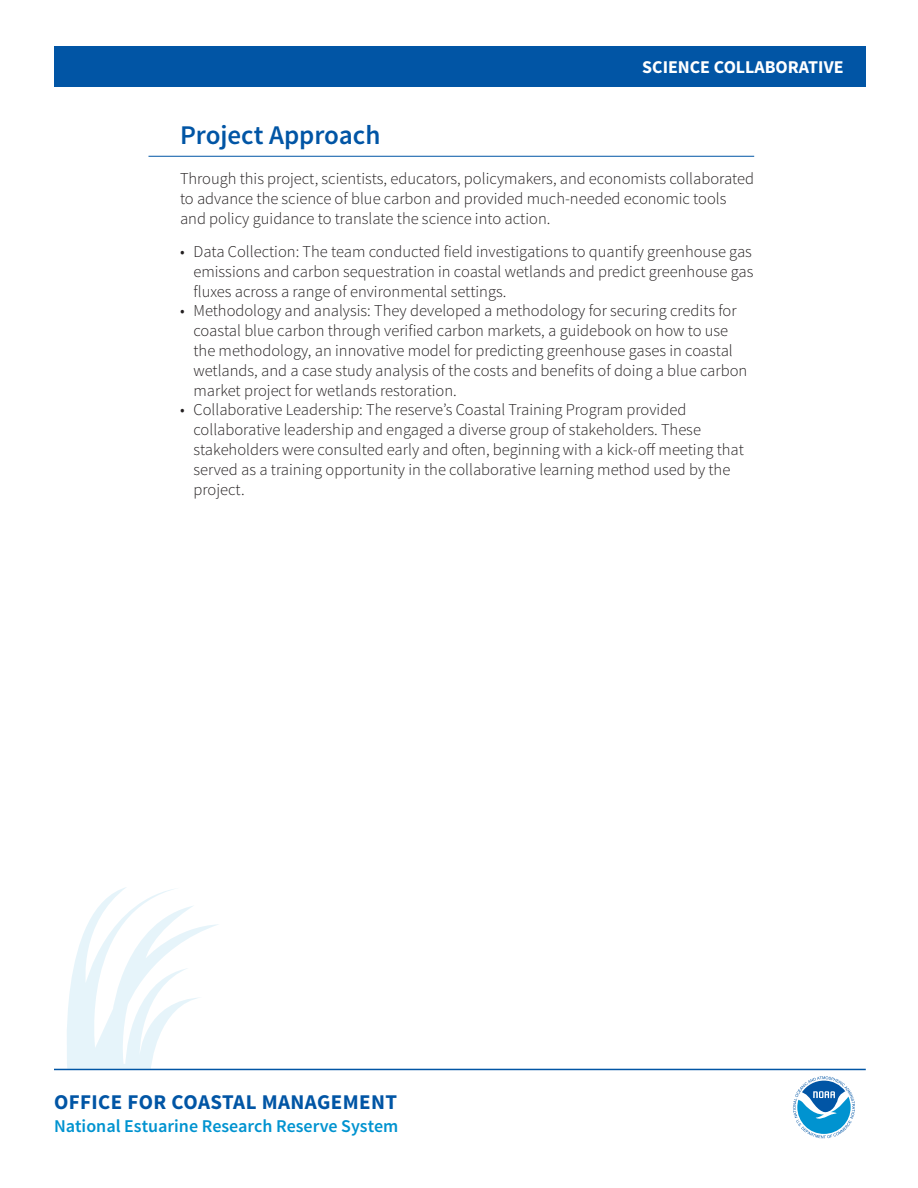
<style>
.page{position:relative;width:918px;height:1188px;background:#fff}
.page>*{position:absolute;margin:0;border:0;box-sizing:border-box;transform-origin:0 0}
.t1{font:600 27px "Source Sans Pro";color:#0155a5}
.ocm{font:700 21px "Source Sans Pro";letter-spacing:.02em;color:#0155a5}
.nerrs{font:600 18px "Source Sans Pro";color:#0093d0}
.title_header{font:700 18px "Source Sans Pro";color:#fff}
.t2{font:300 16.5px/19.8px "Source Sans Pro";color:#231f20}
</style>
<div class="page">
<div style="left:54px;top:46px;width:812px;height:41px;background:#0155a5"></div>
<hr style="left:148px;top:156px;width:606px;height:1px;background:#0155a5">
<svg style="left:65px;top:887px;width:155px;height:182px"></svg>
<hr style="left:54px;top:1069px;width:812px;height:1px;background:#0155a5">
<svg style="left:793px;top:1076px;width:62px;height:62px"></svg>
<p class="title_header" style="left:642px;top:55px;width:203px">SCIENCE COLLABORATIVE</p>
<p class="t1" style="left:180px;top:118px;width:202px">Project Approach</p>
<p class="t2" style="left:180px;top:169px;width:576px">Through this project, scientists, educators, policymakers, and economists collaborated to advance the science of blue carbon and provided much-needed economic tools and policy guidance to translate the science into action.</p>
<p class="t2" style="left:194px;top:242px;width:562px;text-align:justify;text-indent:-14px">• Data Collection: The team conducted field investigations to quantify greenhouse gas emissions and carbon sequestration in coastal wetlands and predict greenhouse gas fluxes across a range of environmental settings.</p>
<p class="t2" style="left:194px;top:301px;width:555px;text-indent:-14px">• Methodology and analysis: They developed a methodology for securing credits for coastal blue carbon through verified carbon markets, a guidebook on how to use the methodology, an innovative model for predicting greenhouse gases in coastal wetlands, and a case study analysis of the costs and benefits of doing a blue carbon market project for wetlands restoration.</p>
<p class="t2" style="left:194px;top:400px;width:552px;text-indent:-14px">• Collaborative Leadership: The reserve’s Coastal Training Program provided collaborative leadership and engaged a diverse group of stakeholders. These stakeholders were consulted early and often, beginning with a kick-off meeting that served as a training opportunity in the collaborative learning method used by the project.</p>
<p class="ocm" style="left:54px;top:1088px;width:345px">OFFICE FOR COASTAL MANAGEMENT</p>
<p class="nerrs" style="left:54px;top:1115px;width:346px">National Estuarine Research Reserve System</p>
</div>
